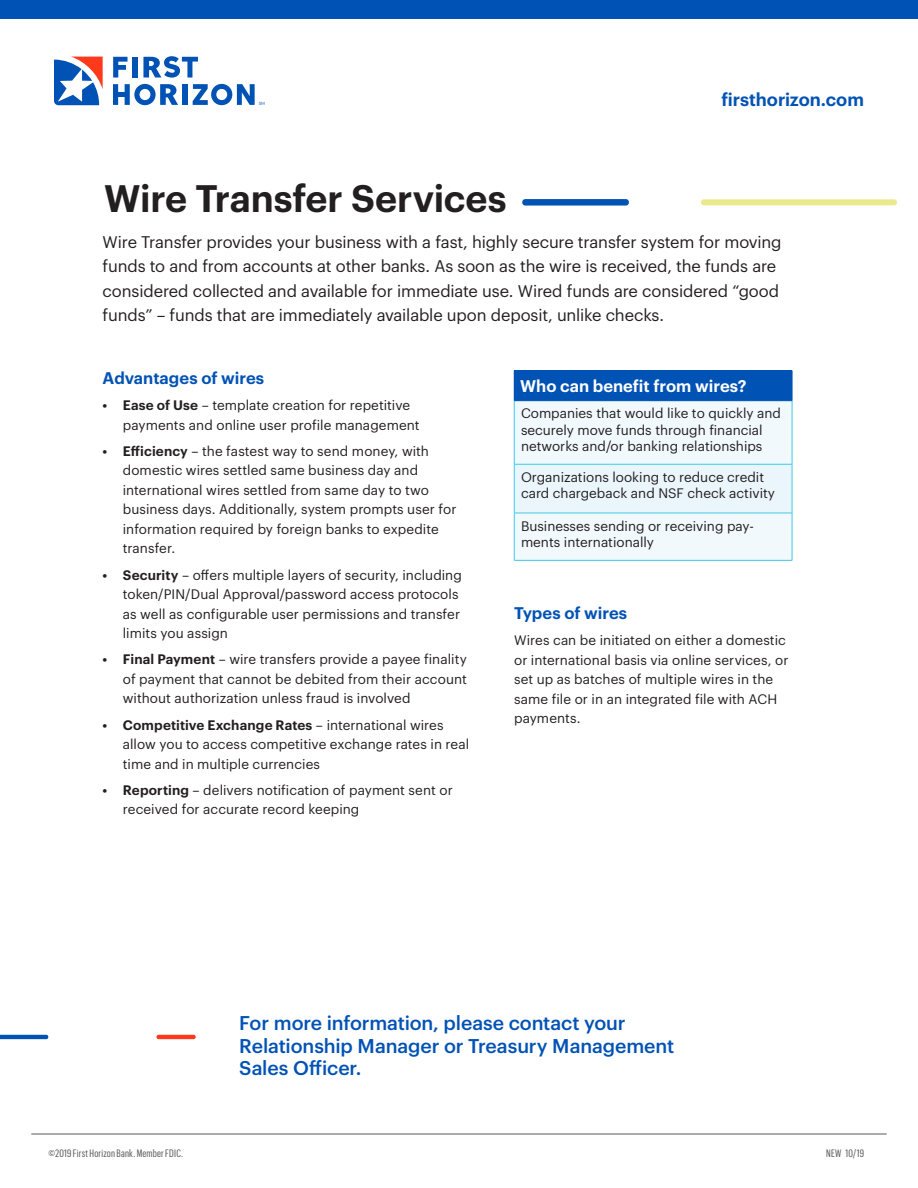
<style>
.page{position:relative;width:918px;height:1188px;background:#fff}
.page>*{position:absolute;margin:0;border:0;box-sizing:border-box;transform-origin:0 0}
.t1{font:600 37.5px "Graphik";letter-spacing:-.005em;color:#231f20}
.t2{font:500 19.5px/22.5px "Graphik";letter-spacing:-.005em;color:#0052b5}
.t3{font:600 18px "Graphik";color:#0052b5}
.t4{font:16.5px/24.3px "Graphik";letter-spacing:-.01em;color:#231f20}
.t5{font:600 16.5px "Graphik";letter-spacing:-.005em;color:#0052b5}
.t6{font:600 16.5px "Graphik";color:#fff}
.t7{font:13.5px/19.5px "Graphik";color:#231f20}
.t8{font:10.5px "Graphik X Cond";letter-spacing:.02em;color:#57585a}
.s1{font-weight:600}
</style>
<div class="page">
<hr style="left:31px;top:1134px;width:856px;height:1px;background:#57585a">
<svg style="left:701px;top:199px;width:196px;height:6px"></svg>
<svg style="left:522px;top:199px;width:107px;height:7px"></svg>
<svg style="left:113px;top:57px;width:15px;height:21px"></svg>
<div style="left:133px;top:57px;width:5px;height:21px;background:#0052b5"></div>
<svg style="left:143px;top:56px;width:55px;height:22px"></svg>
<svg style="left:54px;top:57px;width:49px;height:48px"></svg>
<div style="left:182px;top:84px;width:5px;height:21px;background:#0052b5"></div>
<svg style="left:113px;top:84px;width:65px;height:21px"></svg>
<svg style="left:193px;top:84px;width:71px;height:21px"></svg>
<div style="left:514px;top:371px;width:278px;height:30px;background:#0052b4"></div>
<div style="left:515px;top:401px;width:277px;height:159px;background:#f2f9fd"></div>
<div style="left:514px;top:464px;width:278px;height:49px;background:#ebf6fc"></div>
<hr style="left:514px;top:401px;width:1px;height:63px;background:#3ecae9">
<hr style="left:792px;top:401px;width:1px;height:63px;background:#3ecae9">
<hr style="left:514px;top:464px;width:278px;height:1px;background:#3ecae9">
<hr style="left:514px;top:464px;width:1px;height:49px;background:#3ecae9">
<hr style="left:792px;top:464px;width:1px;height:49px;background:#3ecae9">
<hr style="left:514px;top:513px;width:278px;height:1px;background:#3ecae9">
<hr style="left:514px;top:513px;width:1px;height:47px;background:#3ecae9">
<hr style="left:792px;top:513px;width:1px;height:47px;background:#3ecae9">
<hr style="left:514px;top:560px;width:278px;height:1px;background:#3ecae9">
<hr style="left:514px;top:370px;width:278px;height:1px;background:#0052b4">
<svg style="left:792px;top:371px;width:1px;height:29px"></svg>
<div style="left:0;top:0;width:918px;height:18px;background:#0052b5"></div>
<svg style="left:156px;top:1035px;width:40px;height:4px"></svg>
<svg style="left:0;top:1035px;width:49px;height:4px"></svg>
<p class="t1" style="left:104px;top:170px;width:404px">Wire Transfer Services</p>
<p class="t3" style="left:721px;top:86px;width:144px">firsthorizon.com</p>
<p class="t4" style="left:103px;top:228px;width:680px">Wire Transfer provides your business with a fast, highly secure transfer system for moving funds to and from accounts at other banks. As soon as the wire is received, the funds are considered collected and available for immediate use. Wired funds are considered “good funds” – funds that are immediately available upon deposit, unlike checks.</p>
<p class="t5" style="left:103px;top:365px;width:163px">Advantages of wires</p>
<p class="t7" style="left:123px;top:394px;width:298px;text-indent:-20px"><span class="s1">• Ease of Use</span> – template creation for repetitive payments and online user profile management</p>
<p class="t7" style="left:123px;top:440px;width:335px;text-indent:-20px"><span class="s1">• Efficiency</span> – the fastest way to send money, with domestic wires settled same business day and international wires settled from same day to two business days. Additionally, system prompts user for information required by foreign banks to expedite transfer.</p>
<p class="t7" style="left:123px;top:564px;width:341px;text-indent:-20px"><span class="s1">• Security</span> – offers multiple layers of security, including token/PIN/Dual Approval/password access protocols as well as configurable user permissions and transfer limits you assign</p>
<p class="t7" style="left:123px;top:649px;width:346px;text-align:justify;text-indent:-20px"><span class="s1">• Final Payment</span> – wire transfers provide a payee finality of payment that cannot be debited from their account without authorization unless fraud is involved</p>
<p class="t7" style="left:123px;top:714px;width:348px;text-indent:-20px"><span class="s1">• Competitive Exchange Rates</span> – international wires allow you to access competitive exchange rates in real time and in multiple currencies</p>
<p class="t7" style="left:123px;top:779px;width:331px;text-indent:-20px"><span class="s1">• Reporting</span> – delivers notification of payment sent or received for accurate record keeping</p>
<p class="t6" style="left:520px;top:374px;width:228px">Who can benefit from wires?</p>
<p class="t7" style="left:521px;top:404px;width:262px;line-height:16.2px">Companies that would like to quickly and securely move funds through financial networks and/or banking relationships</p>
<p class="t7" style="left:521px;top:468px;width:256px;line-height:16.2px">Organizations looking to reduce credit card chargeback and NSF check activity</p>
<p class="t7" style="left:521px;top:517px;width:234px;line-height:16.2px">Businesses sending or receiving pay&shy;ments internationally</p>
<p class="t5" style="left:514px;top:600px;width:115px">Types of wires</p>
<p class="t7" style="left:514px;top:629px;width:276px">Wires can be initiated on either a domestic or international basis via online services, or set up as batches of multiple wires in the same file or in an integrated file with ACH payments.</p>
<p class="t2" style="left:239px;top:1010px;width:437px">For more information, please contact your<br>Relationship Manager or Treasury Management<br>Sales Officer.</p>
<p class="t8" style="left:48px;top:1146px;width:136px">©2019 First Horizon Bank. Member FDIC.</p>
<p class="t8" style="left:826px;top:1146px;width:39px">NEW 10/19</p>
</div>
